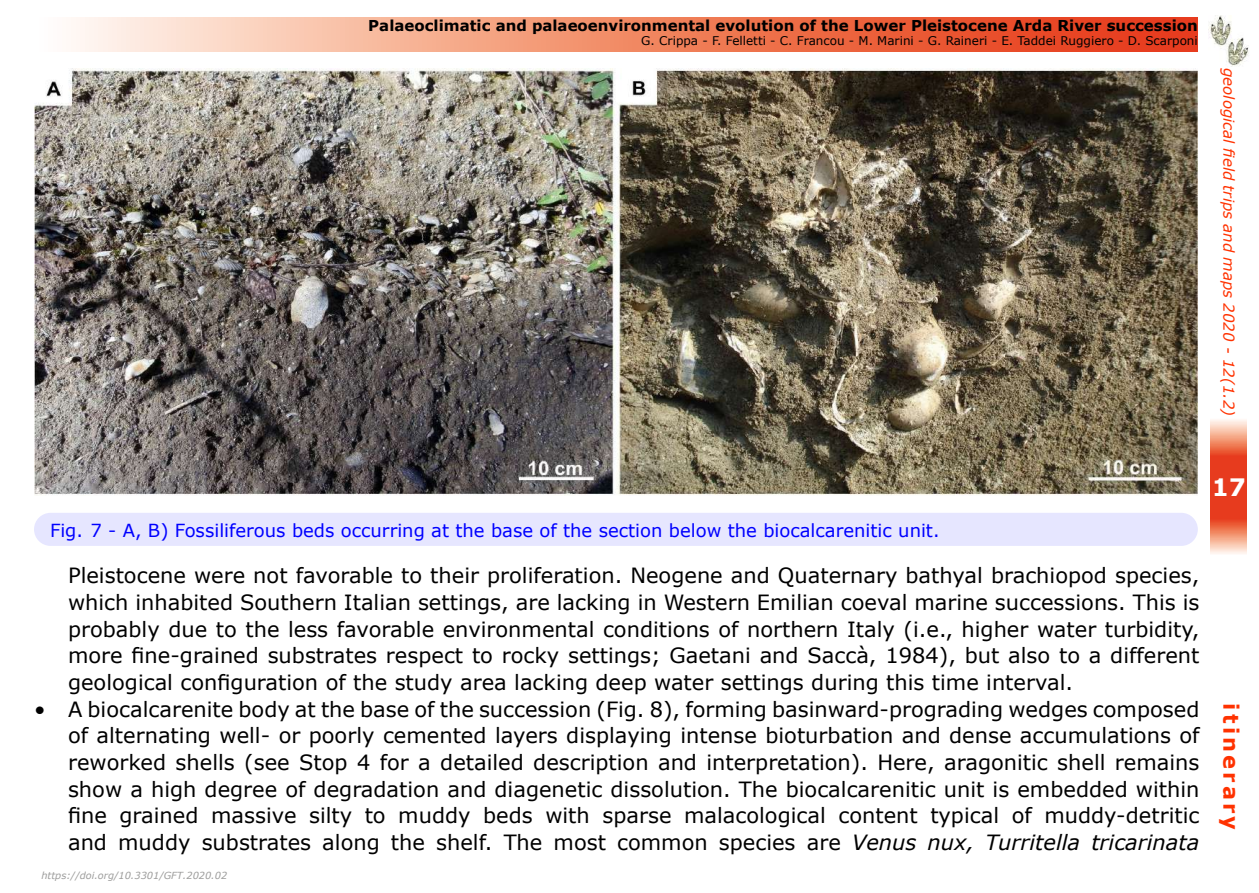
<style>
.page{position:relative;width:1259px;height:893px;background:#fff}
.page>*{position:absolute;margin:0;border:0;box-sizing:border-box;transform-origin:0 0}
.t1{font:700 24px "Verdana";color:#fff}
.t2{font:21px/26.7px "Verdana";color:#000;text-align:justify}
.t3{font:700 21px "Verdana";letter-spacing:.15em;color:#ff3200}
.t4{font:18px "Verdana";color:#00f}
.t5{font:700 15px "Verdana";color:#000}
.t6{font:italic 15px "Verdana";color:#ff3200}
.t7{font:12px "Verdana";color:#000}
.t8{font:italic 9.75px "Verdana";color:#9d9d9c}
.s1{font-style:italic}
</style>
<div class="page">
<svg style="left:1210px;top:420px;width:37px;height:134px"></svg>
<svg style="left:71px;top:17px;width:1126px;height:34px"></svg>
<img style="left:1208px;top:16px;width:41px;height:51px">
<img style="left:34px;top:68px;width:1163px;height:428px">
<div style="left:34px;top:513px;width:1163px;height:33px;background:#e6e6ff;border-radius:17px"></div>
<p class="t5" style="left:368px;top:15px;width:831px">Palaeoclimatic and palaeoenvironmental evolution of the Lower Pleistocene Arda River succession</p>
<p class="t7" style="left:641px;top:33px;width:558px">G. Crippa - F. Felletti - C. Francou - M. Marini - G. Raineri - E. Taddei Ruggiero - D. Scarponi</p>
<p class="t6" style="left:1238px;top:68px;width:350px;rotate:90deg">geological field trips and maps 2020 - 12(1.2)</p>
<p class="t4" style="left:50px;top:519px;width:891px">Fig. 7 - A, B) Fossiliferous beds occurring at the base of the section below the biocalcarenitic unit.</p>
<p class="t2" style="left:68px;top:562px;width:1133px">Pleistocene were not favorable to their proliferation. Neogene and Quaternary bathyal brachiopod species, which inhabited Southern Italian settings, are lacking in Western Emilian coeval marine successions. This is probably due to the less favorable environmental conditions of northern Italy (i.e., higher water turbidity, more fine-grained substrates respect to rocky settings; Gaetani and Saccà, 1984), but also to a different geological configuration of the study area lacking deep water settings during this time interval.</p>
<p class="t2" style="left:68px;top:696px;width:1133px;text-indent:-34px">• A biocalcarenite body at the base of the succession (Fig. 8), forming basinward-prograding wedges composed of alternating well- or poorly cemented layers displaying intense bioturbation and dense accumulations of reworked shells (see Stop 4 for a detailed description and interpretation). Here, aragonitic shell remains show a high degree of degradation and diagenetic dissolution. The biocalcarenitic unit is embedded within fine grained massive silty to muddy beds with sparse malacological content typical of muddy-detritic and muddy substrates along the shelf. The most common species are <span class="s1">Venus nux, Turritella tricarinata</span></p>
<p class="t8" style="left:41px;top:870px;width:187px">https://doi.org/10.3301/GFT.2020.02</p>
<p class="t1" style="left:1211px;top:471px;width:36px">17</p>
<p class="t3" style="left:1244px;top:703px;width:128px;rotate:90deg">itinerary</p>
</div>
